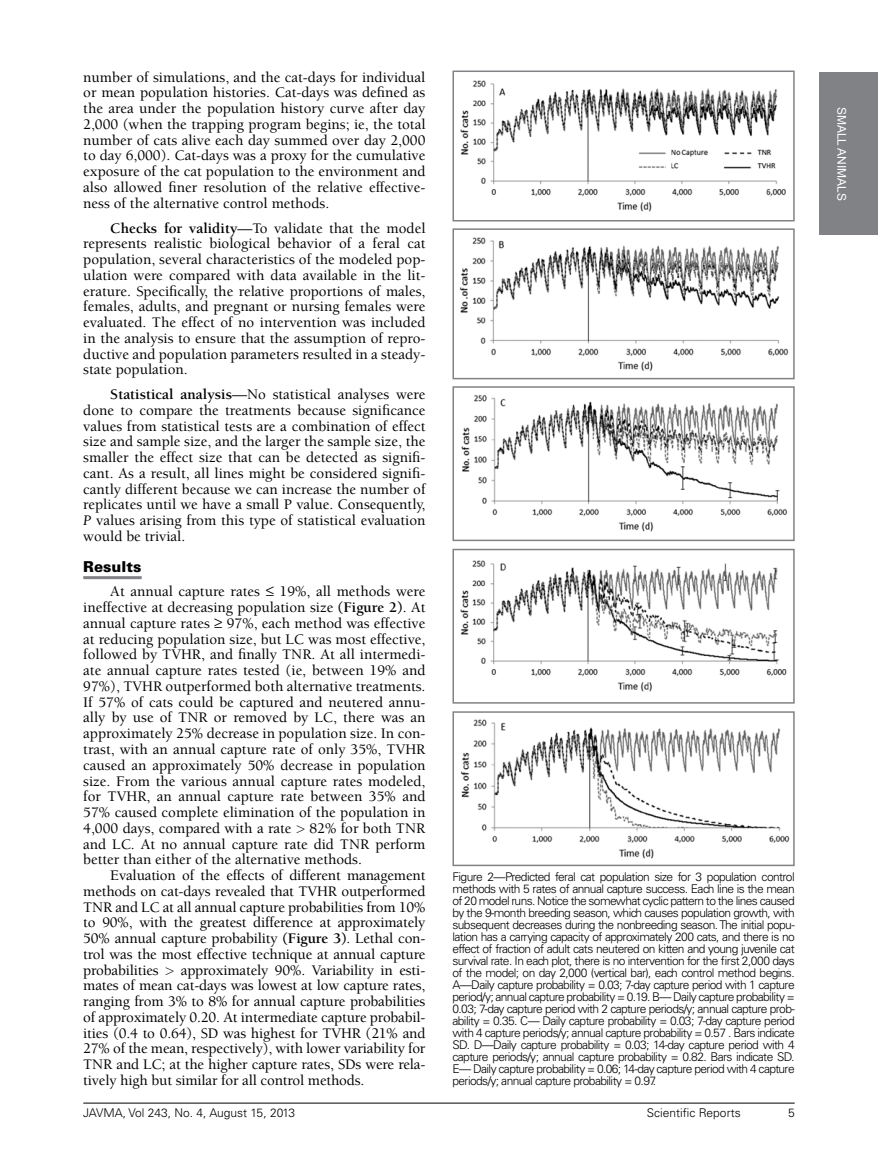
<style>
.page{position:relative;width:878px;height:1175px;background:#fff}
.page>*{position:absolute;margin:0;border:0;box-sizing:border-box;transform-origin:0 0}
.t1{font:500 15px/15.8px "Berkeley";color:#000;text-align:justify}
.t2{font:900 15px "Univers";color:#000}
.t3{font:300 12px/12px "Univers";letter-spacing:-.05em;color:#000;text-align:justify}
.t4{font:300 12px "Univers";color:#000}
.t5{font:12px "Arial";color:#fff}
.s1{font-weight:700}
.s2{font-weight:400;font-style:italic}
.s3{font-family:"Helvetica Neue";font-weight:100}
</style>
<div class="page">
<hr style="left:83px;top:1102px;width:711px;height:1px;background:#000">
<div style="left:819px;top:73px;width:59px;height:162px;background:#808285"></div>
<hr style="left:83px;top:576px;width:59px;height:3px;background:#808285">
<img style="left:460px;top:80px;width:326px;height:132px">
<div style="left:452px;top:70px;width:342px;height:151px;border:2px solid #808285"></div>
<img style="left:459px;top:237px;width:330px;height:134px">
<div style="left:452px;top:228px;width:342px;height:151px;border:2px solid #808285"></div>
<img style="left:461px;top:395px;width:327px;height:137px">
<div style="left:452px;top:386px;width:342px;height:155px;border:2px solid #808285"></div>
<img style="left:460px;top:560px;width:327px;height:132px">
<div style="left:452px;top:549px;width:342px;height:154px;border:2px solid #808285"></div>
<img style="left:460px;top:719px;width:330px;height:140px">
<div style="left:452px;top:711px;width:342px;height:155px;border:2px solid #808285"></div>
<p class="t1" style="left:83px;top:69px;width:344px">number of simulations, and the cat-days for individual or mean population histories. Cat-days was defined as the area under the population history curve after day 2,000 (when the trapping program begins; ie, the total number of cats alive each day summed over day 2,000 to day 6,000). Cat-days was a proxy for the cumulative exposure of the cat population to the environment and also allowed finer resolution of the relative effective&shy;ness of the alternative control methods.</p>
<p class="t1" style="left:83px;top:220px;width:344px;text-indent:27px"><span class="s1">Checks for validity</span>—To validate that the model represents realistic biological behavior of a feral cat population, several characteristics of the modeled pop&shy;ulation were compared with data available in the lit&shy;erature. Specifically, the relative proportions of males, females, adults, and pregnant or nursing females were evaluated. The effect of no intervention was included in the analysis to ensure that the assumption of repro&shy;ductive and population parameters resulted in a steady&shy;state population.</p>
<p class="t1" style="left:83px;top:387px;width:344px;text-indent:27px"><span class="s1">Statistical analysis</span>—No statistical analyses were done to compare the treatments because significance values from statistical tests are a combination of effect size and sample size, and the larger the sample size, the smaller the effect size that can be detected as signifi&shy;cant. As a result, all lines might be considered signifi&shy;cantly different because we can increase the number of replicates until we have a small P value. Consequently, <span class="s2">P</span> values arising from this type of statistical evaluation would be trivial.</p>
<p class="t2" style="left:83px;top:557px;width:60px">Results</p>
<p class="t1" style="left:83px;top:584px;width:344px;text-indent:27px">At annual capture rates ≤ 19%, all methods were ineffective at decreasing population size <span class="s1">(Figure 2)</span>. At annual capture rates ≥ 97%, each method was effective at reducing population size, but LC was most effective, followed by TVHR, and finally TNR. At all intermedi&shy;ate annual capture rates tested (ie, between 19% and 97%), TVHR outperformed both alternative treatments.<br>If 57% of cats could be captured and neutered annu&shy;ally by use of TNR or removed by LC, there was an approximately 25% decrease in population size. In con&shy;trast, with an annual capture rate of only 35%, TVHR caused an approximately 50% decrease in population size. From the various annual capture rates modeled, for TVHR, an annual capture rate between 35% and 57% caused complete elimination of the population in 4,000 days, compared with a rate <span class="s3">&gt;</span> 82% for both TNR and LC. At no annual capture rate did TNR perform better than either of the alternative methods.</p>
<p class="t1" style="left:83px;top:867px;width:344px;text-indent:27px">Evaluation of the effects of different management methods on cat-days revealed that TVHR outperformed TNR and LC at all annual capture probabilities from 10% to 90%, with the greatest difference at approximately 50% annual capture probability <span class="s1">(Figure 3)</span>. Lethal con&shy;trol was the most effective technique at annual capture probabilities <span class="s3">&gt;</span> approximately 90%. Variability in esti&shy;mates of mean cat-days was lowest at low capture rates, ranging from 3% to 8% for annual capture probabilities of approximately 0.20. At intermediate capture probabil&shy;ities (0.4 to 0.64), SD was highest for TVHR (21% and 27% of the mean, respectively), with lower variability for TNR and LC; at the higher capture rates, SDs were rela&shy;tively high but similar for all control methods.</p>
<p class="t3" style="left:452px;top:870px;width:344px">Figure 2—Predicted feral cat population size for 3 population control methods with 5 rates of annual capture success. Each line is the mean of 20 model runs. Notice the somewhat cyclic pattern to the lines caused by the 9-month breeding season, which causes population growth, with subsequent decreases during the nonbreeding season. The initial popu&shy;lation has a carrying capacity of approximately 200 cats, and there is no effect of fraction of adult cats neutered on kitten and young juvenile cat survival rate. In each plot, there is no intervention for the first 2,000 days of the model; on day 2,000 (vertical bar), each control method begins.<br>A—Daily capture probability = 0.03; 7-day capture period with 1 capture period/y; annual capture probability = 0.19. B— Daily capture probability = 0.03; 7-day capture period with 2 capture periods/y; annual capture prob&shy;ability = 0.35. C— Daily capture probability = 0.03; 7-day capture period with 4 capture periods/y; annual capture probability = 0.57 . Bars indicate SD. D—Daily capture probability = 0.03; 14-day capture period with 4 capture periods/y; annual capture probability = 0.82. Bars indicate SD.<br>E— Daily capture probability = 0.06; 14-day capture period with 4 capture periods/y; annual capture probability = 0.97.</p>
<p class="t4" style="left:83px;top:1105px;width:213px">JAVMA, Vol 243, No. 4, August 15, 2013</p>
<p class="t4" style="left:646px;top:1105px;width:95px">Scientific Reports</p>
<p class="t3" style="left:788px;top:1106px;width:8px">5</p>
<p class="t5" style="left:848px;top:106px;width:96px;rotate:90deg">SMALL ANIMALS</p>
</div>
